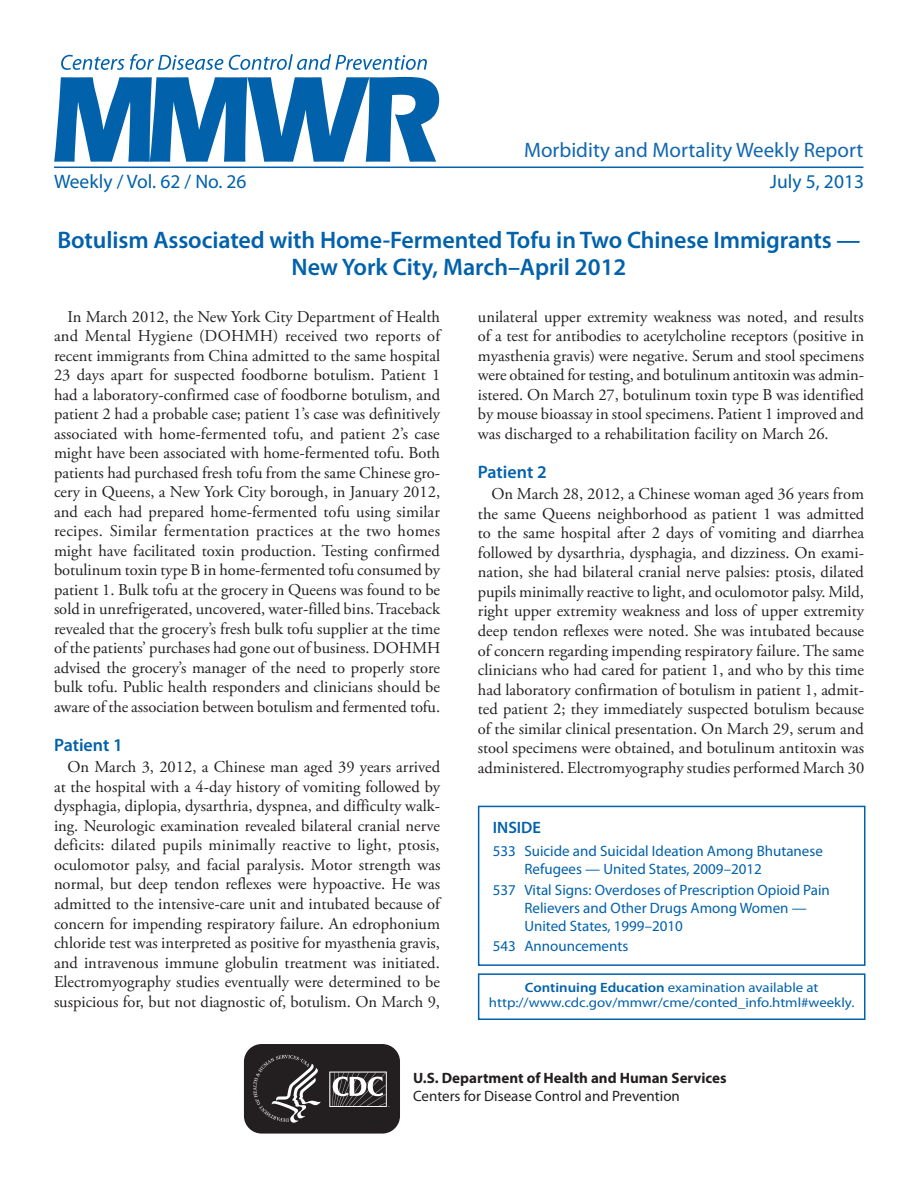
<style>
.page{position:relative;width:918px;height:1188px;background:#fff}
.page>*{position:absolute;margin:0;border:0;box-sizing:border-box;transform-origin:0 0}
.headline{font:600 24px/27px "Myriad Pro";letter-spacing:-.005em;color:#0161ab;text-align:center}
.t1{font:21px "Myriad Pro";color:#1167af}
.cover_date_vol{font:19.5px "Myriad Pro";color:#0161ab}
.headline2{font:600 18px "Myriad Pro";letter-spacing:-.005em;color:#0161ab}
.body_copy{font:16.5px/19.5px "Adobe Garamond Pro";color:#231f20;text-align:justify}
.inside{font:600 16.5px "Myriad Pro";color:#0161ab}
.toc_headline_to_999{font:15px/18px "Myriad Pro";color:#0161ab}
.t2{font:700 15px/18px "Myriad Pro";color:#231f20}
.ce_callout_box{font:13.5px/15px "Myriad Pro";color:#0161ab;text-align:center;scale:1.1 1}
.s1{font-weight:600}
.s2{font-weight:400}
</style>
<div class="page">
<div style="left:478px;top:806px;width:388px;height:160px;border:2px solid #0161ab"></div>
<div style="left:478px;top:973px;width:388px;height:47px;border:2px solid #0161ab"></div>
<svg style="left:243px;top:1045px;width:157px;height:89px"></svg>
<hr style="left:54px;top:167px;width:810px;height:1px;background:#0161ab">
<svg style="left:54px;top:77px;width:385px;height:85px"></svg>
<svg style="left:61px;top:54px;width:366px;height:16px"></svg>
<p class="t1" style="left:524px;top:137px;width:341px">Morbidity and Mortality Weekly Report</p>
<p class="cover_date_vol" style="left:54px;top:169px;width:194px">Weekly / Vol. 62 / No. 26</p>
<p class="cover_date_vol" style="left:770px;top:169px;width:96px">July 5, 2013</p>
<p class="headline" style="left:57px;top:225px;width:805px">Botulism Associated with Home-Fermented Tofu in Two Chinese Immigrants —<br>New York City, March–April 2012</p>
<p class="body_copy" style="left:54px;top:307px;width:388px;text-indent:13px">In March 2012, the New York City Department of Health and Mental Hygiene (DOHMH) received two reports of recent immigrants from China admitted to the same hospital 23 days apart for suspected foodborne botulism. Patient 1 had a laboratory-confirmed case of foodborne botulism, and patient 2 had a probable case; patient 1’s case was definitively associated with home-fermented tofu, and patient 2’s case might have been associated with home-fermented tofu. Both patients had purchased fresh tofu from the same Chinese gro&shy;cery in Queens, a New York City borough, in January 2012, and each had prepared home-fermented tofu using similar recipes. Similar fermentation practices at the two homes might have facilitated toxin production. Testing confirmed botulinum toxin type B in home-fermented tofu consumed by patient 1. Bulk tofu at the grocery in Queens was found to be sold in unrefrigerated, uncovered, water-filled bins. Traceback revealed that the grocery’s fresh bulk tofu supplier at the time of the patients’ purchases had gone out of business. DOHMH advised the grocery’s manager of the need to properly store bulk tofu. Public health responders and clinicians should be aware of the association between botulism and fermented tofu.</p>
<p class="headline2" style="left:54px;top:733px;width:70px">Patient 1</p>
<p class="body_copy" style="left:54px;top:758px;width:388px;text-indent:13px">On March 3, 2012, a Chinese man aged 39 years arrived at the hospital with a 4-day history of vomiting followed by dysphagia, diplopia, dysarthria, dyspnea, and difficulty walk&shy;ing. Neurologic examination revealed bilateral cranial nerve deficits: dilated pupils minimally reactive to light, ptosis, oculomotor palsy, and facial paralysis. Motor strength was normal, but deep tendon reflexes were hypoactive. He was admitted to the intensive-care unit and intubated because of concern for impending respiratory failure. An edrophonium chloride test was interpreted as positive for myasthenia gravis, and intravenous immune globulin treatment was initiated.<br>Electromyography studies eventually were determined to be suspicious for, but not diagnostic of, botulism. On March 9,</p>
<p class="body_copy" style="left:478px;top:307px;width:388px">unilateral upper extremity weakness was noted, and results of a test for antibodies to acetylcholine receptors (positive in myasthenia gravis) were negative. Serum and stool specimens were obtained for testing, and botulinum antitoxin was admin&shy;istered. On March 27, botulinum toxin type B was identified by mouse bioassay in stool specimens. Patient 1 improved and was discharged to a rehabilitation facility on March 26.</p>
<p class="headline2" style="left:478px;top:460px;width:70px">Patient 2</p>
<p class="body_copy" style="left:478px;top:485px;width:388px;text-indent:13px">On March 28, 2012, a Chinese woman aged 36 years from the same Queens neighborhood as patient 1 was admitted to the same hospital after 2 days of vomiting and diarrhea followed by dysarthria, dysphagia, and dizziness. On exami&shy;nation, she had bilateral cranial nerve palsies: ptosis, dilated pupils minimally reactive to light, and oculomotor palsy. Mild, right upper extremity weakness and loss of upper extremity deep tendon reflexes were noted. She was intubated because of concern regarding impending respiratory failure. The same clinicians who had cared for patient 1, and who by this time had laboratory confirmation of botulism in patient 1, admit&shy;ted patient 2; they immediately suspected botulism because of the similar clinical presentation. On March 29, serum and stool specimens were obtained, and botulinum antitoxin was administered. Electromyography studies performed March 30</p>
<p class="inside" style="left:493px;top:817px;width:50px">INSIDE</p>
<p class="toc_headline_to_999" style="left:524px;top:842px;width:300px;text-indent:-32px">533 Suicide and Suicidal Ideation Among Bhutanese<br>Refugees — United States, 2009–2012</p>
<p class="toc_headline_to_999" style="left:524px;top:880px;width:307px;text-indent:-32px">537 Vital Signs: Overdoses of Prescription Opioid Pain<br>Relievers and Other Drugs Among Women —<br>United States, 1999–2010</p>
<p class="toc_headline_to_999" style="left:493px;top:937px;width:137px">543 Announcements</p>
<p class="ce_callout_box" style="left:489px;top:980px;width:334px"><span class="s1">Continuing Education</span> examination available at http://www.cdc.gov/mmwr/cme/conted_info.html#weekly.</p>
<p class="t2" style="left:413px;top:1069px;width:315px">U.S. Department of Health and Human Services<br><span class="s2">Centers for Disease Control and Prevention</span></p>
</div>
